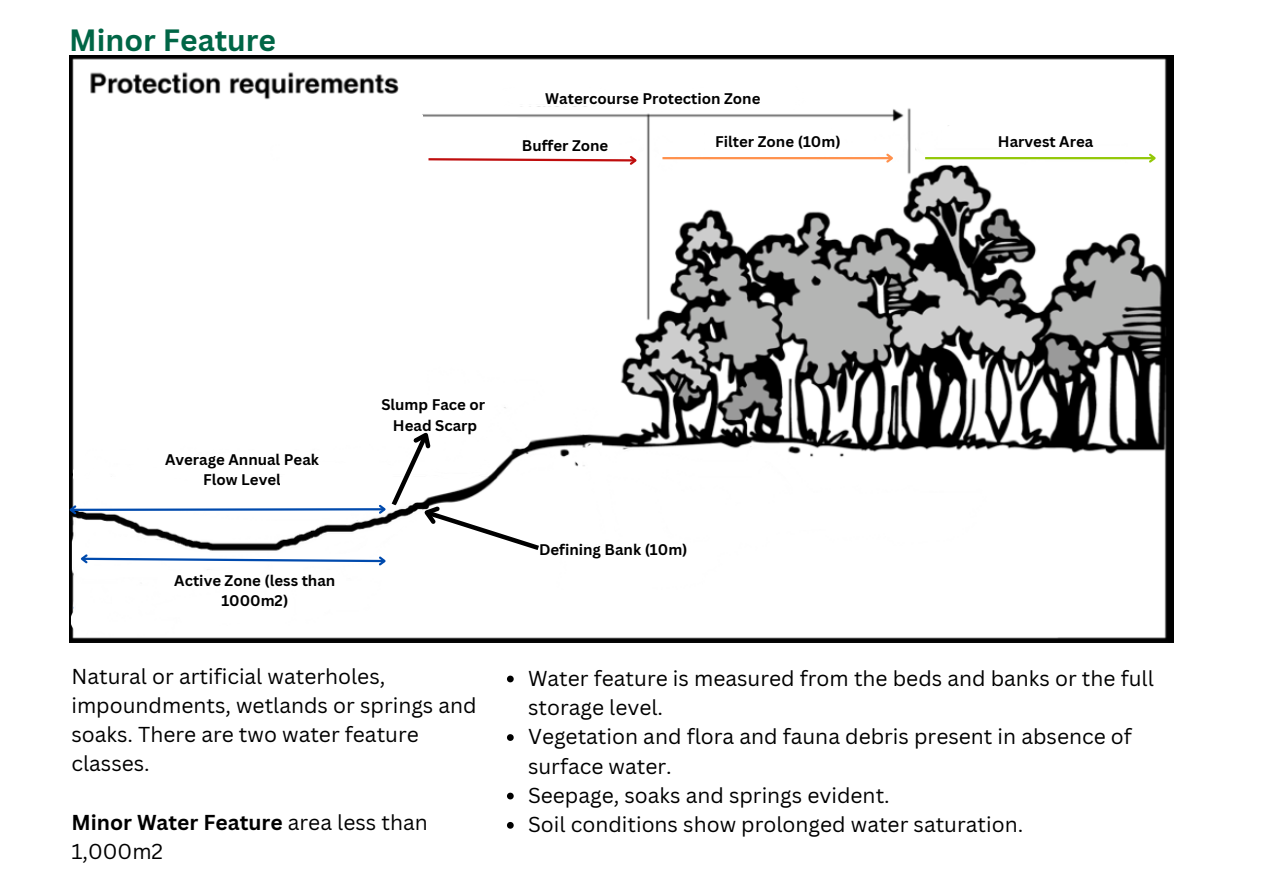
<style>
.page{position:relative;width:1263px;height:894px;background:#fff}
.page>*{position:absolute;margin:0;border:0;box-sizing:border-box;transform-origin:0 0}
.t1{font:700 30px "Canva Sans";color:#006646}
.t2{font:21px/29.2px "Canva Sans";color:#000}
.t3{font:700 15px/20.2px "Canva Sans";color:#000;text-align:center}
.s1{font-weight:700}
</style>
<div class="page">
<img style="left:69px;top:55px;width:1105px;height:587px">
<img style="left:270px;top:131px;width:864px;height:458px">
<hr style="left:662px;top:157px;width:230px;height:2px;background:#ff914d">
<svg style="left:884px;top:155px;width:12px;height:10px"></svg>
<hr style="left:925px;top:157px;width:229px;height:2px;background:#93c808">
<svg style="left:1147px;top:152px;width:11px;height:13px"></svg>
<img style="left:358px;top:118px;width:735px;height:37px">
<svg style="left:426px;top:154px;width:213px;height:13px"></svg>
<img style="left:503px;top:86px;width:302px;height:26px">
<img style="left:71px;top:567px;width:314px;height:69px">
<img style="left:72px;top:567px;width:357px;height:57px">
<svg style="left:158px;top:105px;width:266px;height:41px"></svg>
<svg style="left:69px;top:422px;width:475px;height:145px"></svg>
<svg style="left:507px;top:675px;width:7px;height:7px"></svg>
<svg style="left:507px;top:734px;width:7px;height:6px"></svg>
<svg style="left:507px;top:792px;width:7px;height:7px"></svg>
<svg style="left:507px;top:822px;width:7px;height:6px"></svg>
<p class="t1" style="left:69px;top:19px;width:209px">Minor Feature</p>
<p class="t3" style="left:545px;top:88px;width:217px">Watercourse Protection Zone</p>
<p class="t3" style="left:522px;top:134px;width:88px">Buffer Zone</p>
<p class="t3" style="left:715px;top:131px;width:127px">Filter Zone (10m)</p>
<p class="t3" style="left:998px;top:131px;width:97px">Harvest Area</p>
<p class="t3" style="left:165px;top:448px;width:155px">Average Annual Peak<br>Flow Level</p>
<p class="t3" style="left:174px;top:570px;width:163px">Active Zone (less than<br>1000m2)</p>
<p class="t3" style="left:381px;top:394px;width:105px">Slump Face or</p>
<p class="t3" style="left:393px;top:414px;width:86px">Head Scarp</p>
<p class="t2" style="left:71px;top:660px;width:407px">Natural or artificial waterholes, impoundments, wetlands or springs and soaks. There are two water feature classes.</p>
<p class="t2" style="left:71px;top:806px;width:358px"><span class="s1">Minor Water Feature</span> area less than<br>1,000m2</p>
<p class="t3" style="left:539px;top:538px;width:150px">Defining Bank (10m)</p>
<p class="t2" style="left:528px;top:662px;width:627px">Water feature is measured from the beds and banks or the full storage level.</p>
<p class="t2" style="left:528px;top:721px;width:605px">Vegetation and flora and fauna debris present in absence of surface water.</p>
<p class="t2" style="left:528px;top:779px;width:363px">Seepage, soaks and springs evident.</p>
<p class="t2" style="left:528px;top:809px;width:497px">Soil conditions show prolonged water saturation.</p>
</div>
